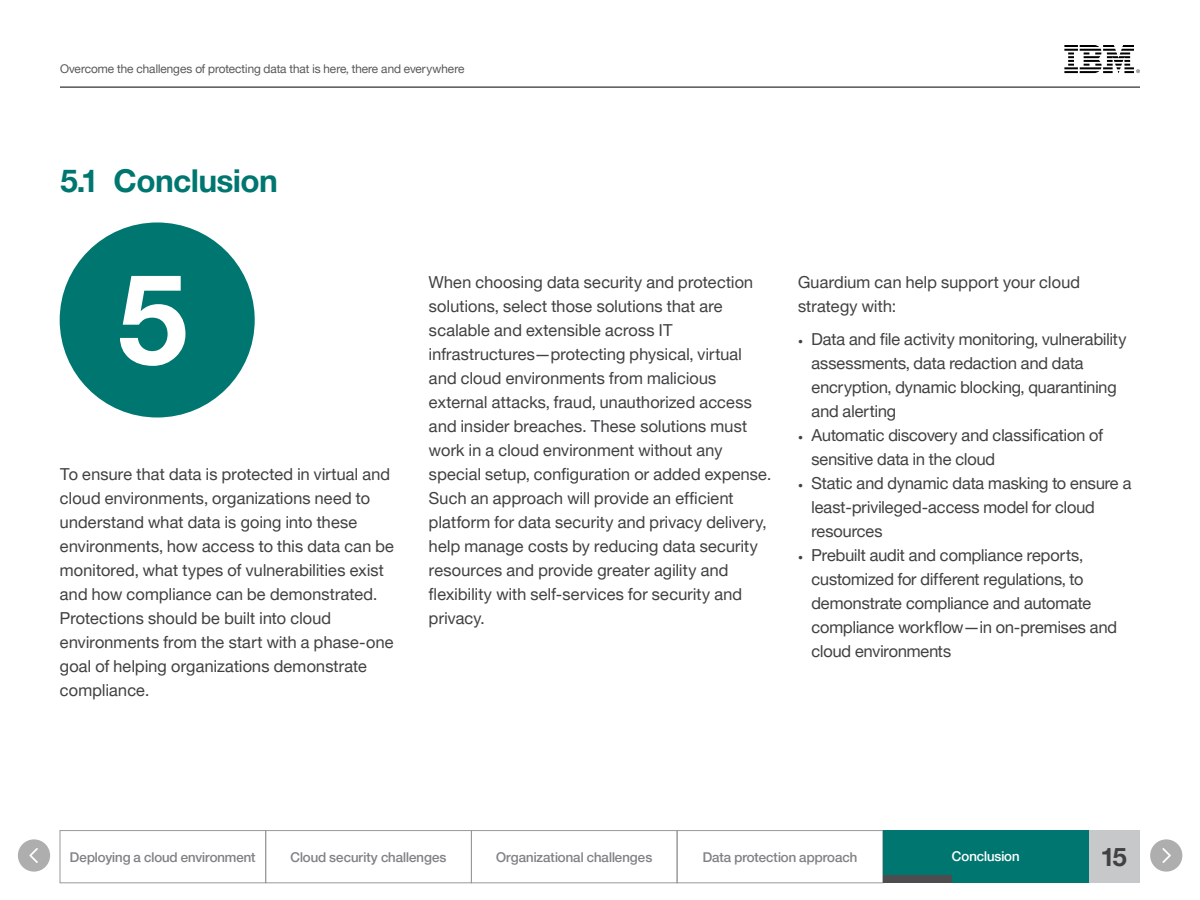
<style>
.page{position:relative;width:1200px;height:900px;background:#fff}
.page>*{position:absolute;margin:0;border:0;box-sizing:border-box;transform-origin:0 0}
.t1{font:126px "Helv Neue Boldfor IBM";color:#fff}
.t2{font:31.5px "Helv Neue Boldfor IBM";color:#007670}
.t3{font:25.5px "Helv Neue Boldfor IBM";color:#414042}
.t4{font:16.5px/24px "Helv Neue Romanfor IBM";letter-spacing:.015em;color:#414042}
.t5{font:13.5px "Helv Neue Mediumfor IBM";color:#818285}
.t6{font:13.5px "Helv Neue Mediumfor IBM";color:#fff}
.t7{font:12px "Helv Neue Romanfor IBM";color:#58595b}
.s1{font-family:"Helv Neue Lightfor IBM";font-size:9.75px}
</style>
<div class="page">
<div style="left:1089px;top:830px;width:51px;height:53px;background:#c6c8ca"></div>
<div style="left:60px;top:830px;width:206px;height:53px;border:1px solid #999"></div>
<div style="left:266px;top:830px;width:206px;height:53px;border:1px solid #999"></div>
<div style="left:471px;top:830px;width:206px;height:53px;border:1px solid #999"></div>
<div style="left:677px;top:830px;width:206px;height:53px;border:1px solid #999"></div>
<div style="left:883px;top:830px;width:206px;height:53px;background:#007670"></div>
<svg style="left:1064px;top:45px;width:76px;height:28px"></svg>
<hr style="left:60px;top:87px;width:1080px;height:1px;background:#000">
<svg style="left:60px;top:222px;width:195px;height:196px"></svg>
<svg style="left:1150px;top:839px;width:32px;height:33px"></svg>
<svg style="left:18px;top:839px;width:32px;height:33px"></svg>
<div style="left:883px;top:876px;width:69px;height:7px;background:#4d4d4f"></div>
<p class="t7" style="left:60px;top:62px;width:406px">Overcome the challenges of protecting data that is here, there and everywhere</p>
<p class="t2" style="left:60px;top:161px;width:219px">5.1 Conclusion</p>
<h1 class="t1" style="left:117px;top:240px;width:74px">5</h1>
<p class="t4" style="left:60px;top:462px;width:336px">To ensure that data is protected in virtual and cloud environments, organizations need to understand what data is going into these environments, how access to this data can be monitored, what types of vulnerabilities exist and how compliance can be demonstrated.<br>Protections should be built into cloud environments from the start with a phase-one goal of helping organizations demonstrate compliance.</p>
<p class="t4" style="left:429px;top:270px;width:343px">When choosing data security and protection solutions, select those solutions that are scalable and extensible across IT infrastructures—protecting physical, virtual and cloud environments from malicious external attacks, fraud, unauthorized access and insider breaches. These solutions must work in a cloud environment without any special setup, configuration or added expense.<br>Such an approach will provide an efficient platform for data security and privacy delivery, help manage costs by reducing data security resources and provide greater agility and flexibility with self-services for security and privacy.</p>
<p class="t4" style="left:798px;top:270px;width:283px">Guardium can help support your cloud strategy with:</p>
<p class="t4" style="left:812px;top:326px;width:317px;text-indent:-14px"><span class="s1">•</span> Data and file activity monitoring, vulnerability assessments, data redaction and data encryption, dynamic blocking, quarantining and alerting</p>
<p class="t4" style="left:812px;top:422px;width:293px;text-indent:-14px"><span class="s1">•</span> Automatic discovery and classification of sensitive data in the cloud</p>
<p class="t4" style="left:812px;top:470px;width:321px;text-indent:-14px"><span class="s1">•</span> Static and dynamic data masking to ensure a least-privileged-access model for cloud resources</p>
<p class="t4" style="left:812px;top:542px;width:307px;text-indent:-14px"><span class="s1">•</span> Prebuilt audit and compliance reports, customized for different regulations, to demonstrate compliance and automate compliance workflow—in on-premises and cloud environments</p>
<p class="t5" style="left:70px;top:849px;width:187px">Deploying a cloud environment</p>
<p class="t5" style="left:291px;top:849px;width:157px">Cloud security challenges</p>
<p class="t5" style="left:496px;top:849px;width:157px">Organizational challenges</p>
<p class="t5" style="left:703px;top:849px;width:156px">Data protection approach</p>
<p class="t6" style="left:952px;top:849px;width:69px">Conclusion</p>
<h3 class="t3" style="left:1102px;top:840px;width:27px">15</h3>
</div>
